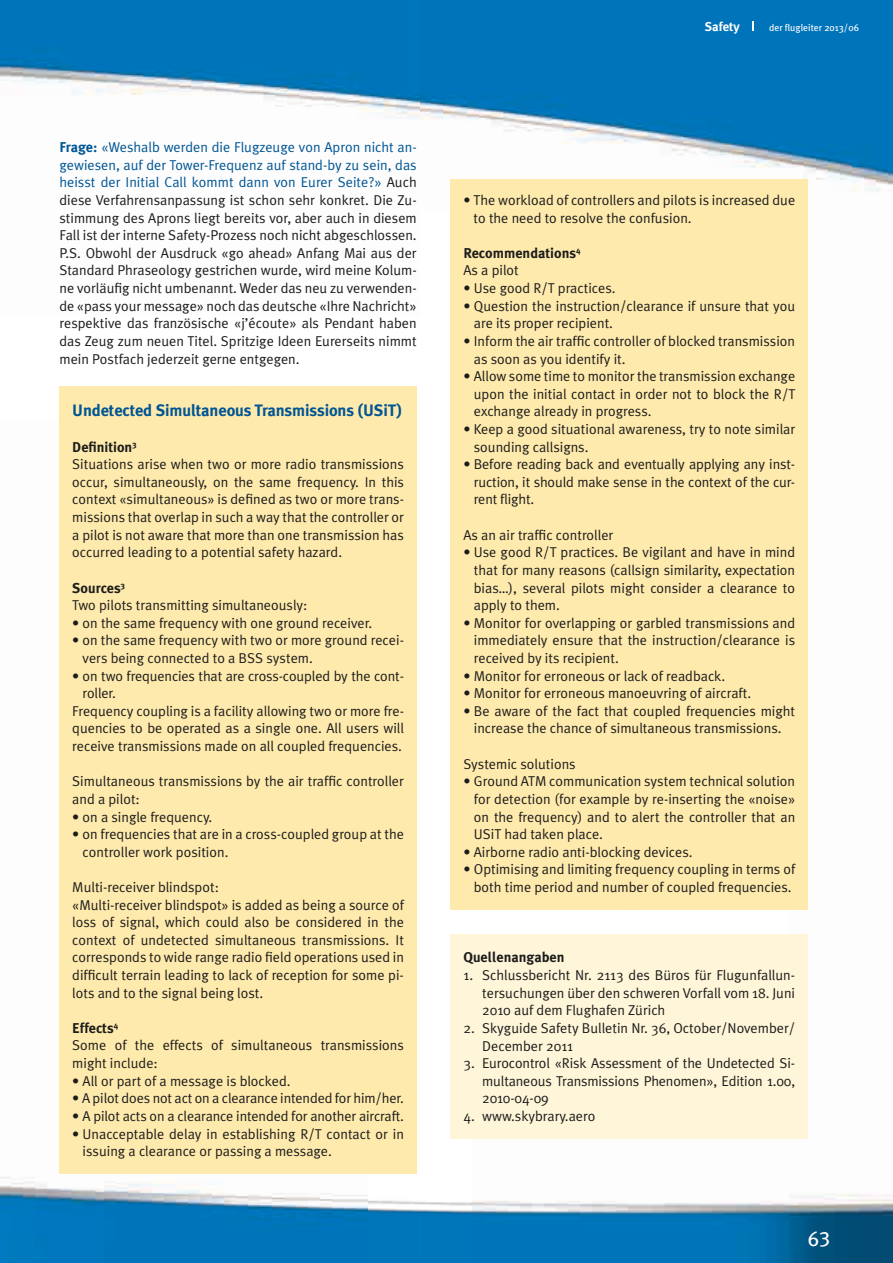
<style>
.page{position:relative;width:893px;height:1263px;background:#fff}
.page>*{position:absolute;margin:0;border:0;box-sizing:border-box;transform-origin:0 0}
.t1{font:21px "Meta Plus Book Caps";color:#fff}
.t2{font:700 16.5px "Meta Plus";letter-spacing:-.01em;color:#005593}
.t3{font:14.25px/17.5px "Meta Plus Normal";color:#1c1c1b}
.t4{font:700 14.25px "Meta Plus";color:#1c1c1b}
.t5{font:700 12.75px "Meta Plus";color:#fff}
.t6{font:9.75px "Meta Plus";color:#fff}
.s1{font-family:"Meta Plus";font-weight:700;color:#005593}
.s2{color:#005593}
</style>
<div class="page">
<img style="left:0;top:0;width:420px;height:421px">
<img style="left:420px;top:0;width:473px;height:210px">
<img style="left:421px;top:210px;width:51px;height:1053px">
<img style="left:788px;top:909px;width:105px;height:354px">
<img style="left:0;top:421px;width:104px;height:842px">
<img style="left:368px;top:1200px;width:53px;height:63px">
<img style="left:472px;top:1138px;width:316px;height:125px">
<img style="left:104px;top:1181px;width:264px;height:82px">
<div style="left:451px;top:934px;width:357px;height:204px;background:#fff5d9"></div>
<div style="left:60px;top:387px;width:357px;height:787px;background:#ffeaad"></div>
<p class="t3" style="left:60px;top:138px;width:359px;text-align:justify"><span class="s1">Frage:</span> <span class="s2">«Weshalb werden die Flugzeuge von Apron nicht an&shy;gewiesen, auf der Tower-Frequenz auf stand-by zu sein, das heisst der Initial Call kommt dann von Eurer Seite?»</span> Auch diese Verfahrensanpassung ist schon sehr konkret. Die Zu&shy;stimmung des Aprons liegt bereits vor, aber auch in diesem Fall ist der interne Safety-Prozess noch nicht abgeschlossen.<br>P.S. Obwohl der Ausdruck «go ahead» Anfang Mai aus der Standard Phraseology gestrichen wurde, wird meine Kolum&shy;ne vorläufig nicht umbenannt. Weder das neu zu verwenden&shy;de «pass your message» noch das deutsche «Ihre Nachricht» respektive das französische «j’écoute» als Pendant haben das Zeug zum neuen Titel. Spritzige Ideen Eurerseits nimmt mein Postfach jederzeit gerne entgegen.</p>
<p class="t2" style="left:72px;top:401px;width:331px">Undetected Simultaneous Transmissions (USiT)</p>
<p class="t4" style="left:72px;top:438px;width:66px">Definition<sup>3</sup></p>
<p class="t3" style="left:72px;top:455px;width:333px;text-align:justify">Situations arise when two or more radio transmissions occur, simultaneously, on the same frequency. In this context «simultaneous» is defined as two or more trans&shy;missions that overlap in such a way that the controller or a pilot is not aware that more than one transmission has occurred leading to a potential safety hazard.</p>
<p class="t4" style="left:72px;top:579px;width:54px">Sources<sup>3</sup></p>
<p class="t3" style="left:72px;top:596px;width:237px">Two pilots transmitting simultaneously:</p>
<p class="t3" style="left:72px;top:614px;width:302px">• on the same frequency with one ground receiver.</p>
<p class="t3" style="left:83px;top:631px;width:323px;text-indent:-10px">• on the same frequency with two or more ground recei&shy;vers being connected to a BSS system.</p>
<p class="t3" style="left:72px;top:667px;width:333px">• on two frequencies that are cross-coupled by the cont-</p>
<p class="t3" style="left:83px;top:684px;width:35px">roller.</p>
<p class="t3" style="left:72px;top:702px;width:333px">Frequency coupling is a facility allowing two or more fre-</p>
<p class="t3" style="left:72px;top:719px;width:333px">quencies to be operated as a single one. All users will</p>
<p class="t3" style="left:72px;top:737px;width:331px">receive transmissions made on all coupled frequencies.</p>
<p class="t3" style="left:72px;top:772px;width:333px">Simultaneous transmissions by the air traffic controller and a pilot:</p>
<p class="t3" style="left:72px;top:808px;width:141px">• on a single frequency.</p>
<p class="t3" style="left:83px;top:825px;width:323px;text-indent:-10px">• on frequencies that are in a cross-coupled group at the controller work position.</p>
<p class="t3" style="left:72px;top:878px;width:333px">Multi-receiver blindspot:<br>«Multi-receiver blindspot» is added as being a source of loss of signal, which could also be considered in the context of undetected simultaneous transmissions. It corresponds to wide range radio field operations used in difficult terrain leading to lack of reception for some pi&shy;lots and to the signal being lost.</p>
<p class="t4" style="left:72px;top:1020px;width:48px">Effects<sup>4</sup></p>
<p class="t3" style="left:72px;top:1036px;width:333px">Some of the effects of simultaneous transmissions might include:</p>
<p class="t3" style="left:72px;top:1072px;width:220px">• All or part of a message is blocked.</p>
<p class="t3" style="left:72px;top:1089px;width:333px">• A pilot does not act on a clearance intended for him/her.</p>
<p class="t3" style="left:72px;top:1107px;width:333px">• A pilot acts on a clearance intended for another aircraft.</p>
<p class="t3" style="left:83px;top:1125px;width:323px;text-indent:-10px">• Unacceptable delay in establishing R/T contact or in issuing a clearance or passing a message.</p>
<p class="t5" style="left:705px;top:19px;width:37px">Safety</p>
<p class="t6" style="left:769px;top:22px;width:91px">der flugleiter 2013/06</p>
<p class="t3" style="left:473px;top:191px;width:323px;text-indent:-10px">• The workload of controllers and pilots is increased due to the need to resolve the confusion.</p>
<p class="t4" style="left:463px;top:245px;width:119px">Recommendations<sup>4</sup></p>
<p class="t3" style="left:463px;top:262px;width:57px">As a pilot</p>
<p class="t3" style="left:463px;top:279px;width:154px">• Use good R/T practices.</p>
<p class="t3" style="left:474px;top:297px;width:323px;text-indent:-10px">• Question the instruction/clearance if unsure that you are its proper recipient.</p>
<p class="t3" style="left:474px;top:332px;width:323px;text-indent:-10px">• Inform the air traffic controller of blocked transmission as soon as you identify it.</p>
<p class="t3" style="left:474px;top:367px;width:323px;text-align:justify;text-indent:-10px">• Allow some time to monitor the transmission exchange upon the initial contact in order not to block the R/T exchange already in progress.</p>
<p class="t3" style="left:474px;top:420px;width:323px;text-indent:-10px">• Keep a good situational awareness, try to note similar sounding callsigns.</p>
<p class="t3" style="left:474px;top:455px;width:323px;text-align:justify;text-indent:-10px">• Before reading back and eventually applying any inst&shy;ruction, it should make sense in the context of the cur&shy;rent flight.</p>
<p class="t3" style="left:463px;top:526px;width:151px">As an air traffic controller</p>
<p class="t3" style="left:474px;top:543px;width:323px;text-align:justify;text-indent:-10px">• Use good R/T practices. Be vigilant and have in mind that for many reasons (callsign similarity, expectation bias…), several pilots might consider a clearance to apply to them.</p>
<p class="t3" style="left:474px;top:614px;width:323px;text-align:justify;text-indent:-10px">• Monitor for overlapping or garbled transmissions and immediately ensure that the instruction/clearance is received by its recipient.</p>
<p class="t3" style="left:463px;top:667px;width:263px">• Monitor for erroneous or lack of readback.</p>
<p class="t3" style="left:463px;top:684px;width:289px">• Monitor for erroneous manoeuvring of aircraft.</p>
<p class="t3" style="left:463px;top:702px;width:333px;text-align:center">• Be aware of the fact that coupled frequencies might increase the chance of simultaneous transmissions.</p>
<p class="t3" style="left:463px;top:755px;width:114px">Systemic solutions</p>
<p class="t3" style="left:474px;top:772px;width:323px;text-align:justify;text-indent:-10px">• Ground ATM communication system technical solution for detection (for example by re-inserting the «noise» on the frequency) and to alert the controller that an USiT had taken place.</p>
<p class="t3" style="left:463px;top:843px;width:231px">• Airborne radio anti-blocking devices.</p>
<p class="t3" style="left:463px;top:860px;width:333px;text-align:center">• Optimising and limiting frequency coupling in terms of both time period and number of coupled frequencies.</p>
<p class="t4" style="left:463px;top:949px;width:103px">Quellenangaben</p>
<p class="t3" style="left:482px;top:966px;width:314px;text-align:justify;text-indent:-19px">1. Schlussbericht Nr. 2113 des Büros für Flugunfallun&shy;tersuchungen über den schweren Vorfall vom 18. Juni 2010 auf dem Flughafen Zürich</p>
<p class="t3" style="left:482px;top:1019px;width:314px;text-indent:-19px">2. Skyguide Safety Bulletin Nr. 36, October/November/<br>December 2011</p>
<p class="t3" style="left:482px;top:1054px;width:314px;text-align:justify;text-indent:-19px">3. Eurocontrol «Risk Assessment of the Undetected Si&shy;multaneous Transmissions Phenomen», Edition 1.00, 2010-04-09</p>
<p class="t3" style="left:463px;top:1107px;width:133px">4. www.skybrary.aero</p>
<h1 class="t1" style="left:808px;top:1226px;width:24px">63</h1>
</div>
